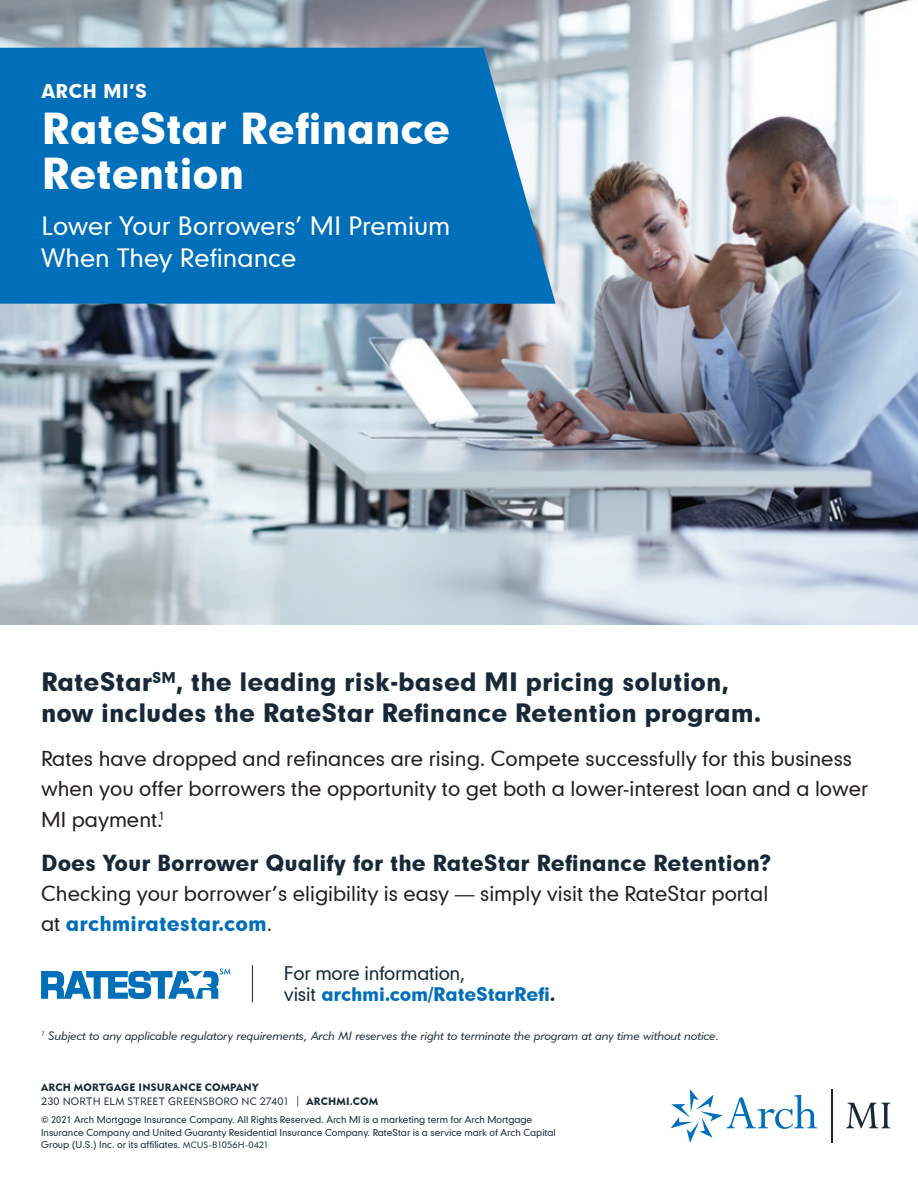
<style>
.page{position:relative;width:918px;height:1188px;background:#fff}
.page>*{position:absolute;margin:0;border:0;box-sizing:border-box;transform-origin:0 0}
.t1{font:40.95px/45.6px "Geometric 706 BT Black B";letter-spacing:-.01em;color:#fff}
.t2{font:24.3px/30.3px "Geometric 706 BT Black B";color:#172938}
.t3{font:24.3px/31.8px "Geometric 706 BT Medium B";color:#fff}
.t4{font:21.3px "Geometric 706 BT Black B";color:#172938}
.t5{font:19.8px/30.3px "Geometric 706 BT Medium B";color:#231f20}
.t6{font:19.8px "Geometric 706 BT Black B";color:#006fba}
.t7{font:18.15px "Geometric 706 BT Black B";letter-spacing:.005em;color:#fff}
.t8{font:18px "Geometric 706 BT Black B";letter-spacing:-.015em;color:#006fba}
.t9{font:18px "Geometric 706 BT Medium B";letter-spacing:-.015em;color:#172938}
.t10{font:12.15px "Geometric 415 BT Lite Italic A";color:#172938}
.t11{font:10.65px "Geometric 415 BT Lite A";letter-spacing:.01em;color:#172938}
.t12{font:10.65px "Geometric 415 BT Black A";letter-spacing:.02em;color:#172938}
.t13{font:9.15px/12.1px "Geometric 706 BT Medium B";color:#172938}
.s1{font-family:"Geometric 706 BT Medium B";color:#231f20}
.s2{font-family:"Geometric 706 BT Medium B";color:#172938}
.s3{color:#172938}
.s4{font-family:"Geometric 415 BT Black A"}
.s5{font-family:"Geometric 415 BT Lite A"}
</style>
<div class="page">
<img style="left:0;top:0;width:918px;height:625px">
<svg style="left:0;top:48px;width:556px;height:256px;background:#0d76bc"></svg>
<svg style="left:671px;top:1089px;width:146px;height:54px"></svg>
<hr style="left:831px;top:1089px;width:1px;height:53px;background:#172938">
<svg style="left:846px;top:1103px;width:44px;height:25px"></svg>
<svg style="left:41px;top:968px;width:189px;height:31px"></svg>
<hr style="left:252px;top:965px;width:1px;height:37px;background:#172938">
<h3 class="t7" style="left:41px;top:79px;width:107px">ARCH MI’S</h3>
<h1 class="t1" style="left:41px;top:104px;width:410px">RateStar Refinance<br>Retention</h1>
<h2 class="t3" style="left:41px;top:209px;width:410px">Lower Your Borrowers’ MI Premium<br>When They Refinance</h2>
<h2 class="t2" style="left:41px;top:666px;width:722px">RateStar<sup>SM</sup>, the leading risk-based MI pricing solution, now includes the RateStar Refinance Retention program.</h2>
<h3 class="t5" style="left:41px;top:743px;width:829px">Rates have dropped and refinances are rising. Compete successfully for this business when you offer borrowers the opportunity to get both a lower-interest loan and a lower<br>MI payment.<sup>1</sup></h3>
<h3 class="t4" style="left:41px;top:848px;width:732px">Does Your Borrower Qualify for the RateStar Refinance Retention?</h3>
<h3 class="t5" style="left:41px;top:878px;width:729px">Checking your borrower’s eligibility is easy — simply visit the RateStar portal</h3>
<h3 class="t6" style="left:41px;top:910px;width:233px"><span class="s1">at</span> archmiratestar.com<span class="s1">.</span></h3>
<h3 class="t9" style="left:284px;top:962px;width:183px">For more information,</h3>
<h3 class="t8" style="left:284px;top:982px;width:273px"><span class="s2">visit</span> archmi.com/RateStarRefi<span class="s3">.</span></h3>
<h3 class="t10" style="left:41px;top:1028px;width:680px"><sup>1</sup> Subject to any applicable regulatory requirements, Arch MI reserves the right to terminate the program at any time without notice.</h3>
<p class="t12" style="left:41px;top:1081px;width:219px">ARCH MORTGAGE INSURANCE COMPANY</p>
<p class="t11" style="left:41px;top:1094px;width:339px">230 NORTH ELM STREET GREENSBORO NC 27401 | <span class="s4">ARCHMI.COM</span></p>
<p class="t13" style="left:41px;top:1114px;width:516px">© 2021 Arch Mortgage Insurance Company. All Rights Reserved. Arch MI is a marketing term for Arch Mortgage<br>Insurance Company and United Guaranty Residential Insurance Company. RateStar is a service mark of Arch Capital<br>Group (U.S.) Inc. or its affiliates. <span class="s5">MCUS-B1056H-0421</span></p>
</div>
